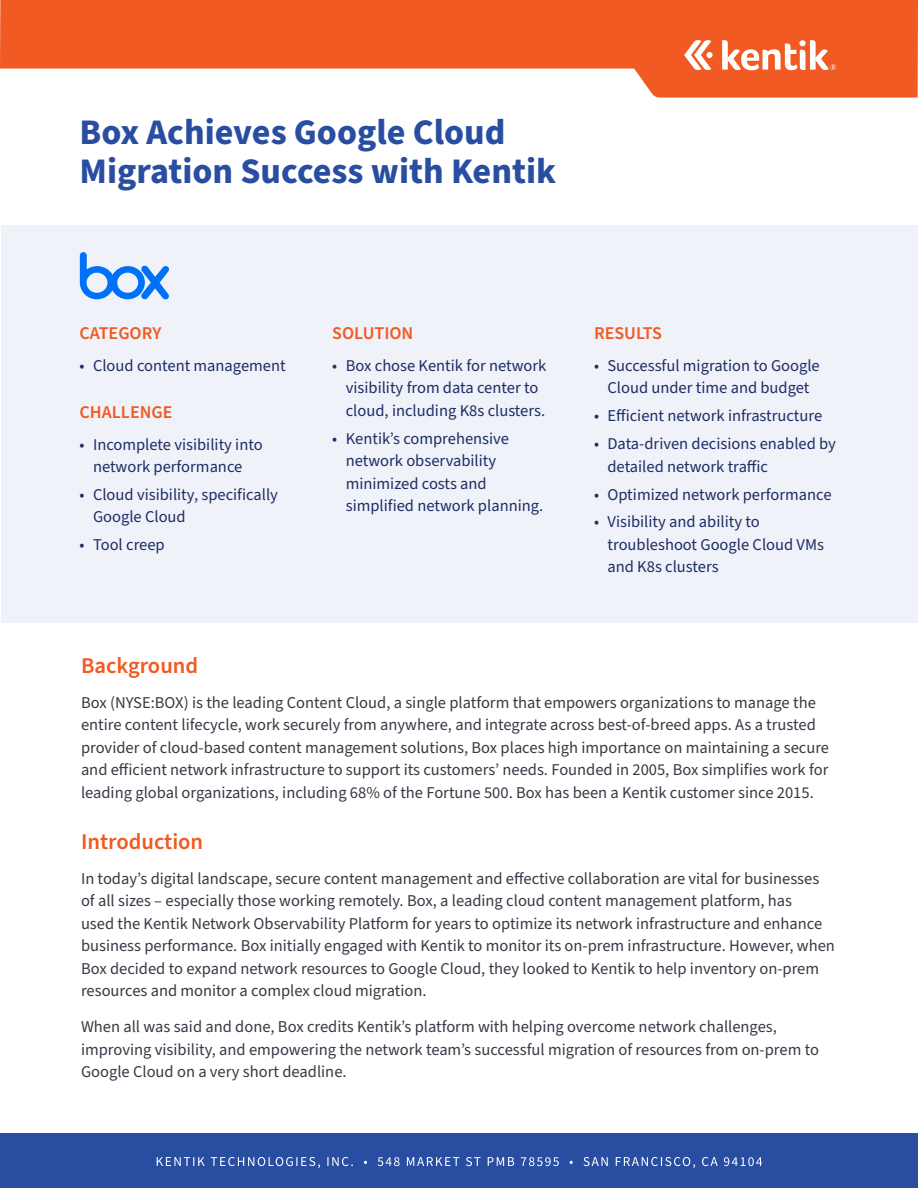
<style>
.page{position:relative;width:918px;height:1188px;background:#fff}
.page>*{position:absolute;margin:0;border:0;box-sizing:border-box;transform-origin:0 0}
.Page_1_Title{font:700 36px/39px "Source Sans Pro";color:#294ea1}
.Subhead_Source_Sans_15-orange{font:600 22.5px "Source Sans Pro";color:#f15a22}
.Sidebar_headers{font:600 18px "Source Sans Pro";color:#f15a22}
.Body_Main-Source_Sans_11{font:16.5px/22.5px "Source Sans Pro";color:#383945}
.t1{font:16.5px/22.5px "Source Sans Pro";color:#1f2d65}
</style>
<div class="page">
<svg style="left:0;top:0;width:918px;height:98px;fill:#f15a22"></svg>
<svg style="left:684px;top:40px;width:29px;height:30px"></svg>
<svg style="left:722px;top:40px;width:114px;height:30px"></svg>
<div style="left:0;top:1134px;width:918px;height:54px;background:#294ea1"></div>
<svg style="left:157px;top:1157px;width:605px;height:11px"></svg>
<div style="left:2px;top:225px;width:916px;height:398px;background:#eff2f9"></div>
<svg style="left:80px;top:252px;width:89px;height:48px"></svg>
<p class="Page_1_Title" style="left:80px;top:113px;width:478px">Box Achieves Google Cloud<br>Migration Success with Kentik</p>
<p class="Sidebar_headers" style="left:80px;top:321px;width:83px">CATEGORY</p>
<p class="t1" style="left:80px;top:355px;width:208px">• Cloud content management</p>
<p class="Sidebar_headers" style="left:80px;top:400px;width:95px">CHALLENGE</p>
<p class="t1" style="left:80px;top:433px;width:185px;text-align:center">• Incomplete visibility into network performance</p>
<p class="t1" style="left:93px;top:484px;width:187px;text-indent:-14px">• Cloud visibility, specifically<br>Google Cloud</p>
<p class="t1" style="left:80px;top:534px;width:87px">• Tool creep</p>
<p class="Sidebar_headers" style="left:332px;top:321px;width:83px">SOLUTION</p>
<p class="t1" style="left:346px;top:355px;width:202px;text-indent:-14px">• Box chose Kentik for network visibility from data center to cloud, including K8s clusters.</p>
<p class="t1" style="left:346px;top:428px;width:199px;text-indent:-14px">• Kentik’s comprehensive network observability minimized costs and simplified network planning.</p>
<p class="Sidebar_headers" style="left:594px;top:321px;width:70px">RESULTS</p>
<p class="t1" style="left:594px;top:355px;width:227px;text-align:center">• Successful migration to Google<br>Cloud under time and budget</p>
<p class="t1" style="left:594px;top:405px;width:230px">• Efficient network infrastructure</p>
<p class="t1" style="left:608px;top:433px;width:230px;text-indent:-14px">• Data-driven decisions enabled by detailed network traffic</p>
<p class="t1" style="left:594px;top:483px;width:239px">• Optimized network performance</p>
<p class="t1" style="left:608px;top:511px;width:218px;text-indent:-14px">• Visibility and ability to troubleshoot Google Cloud VMs and K8s clusters</p>
<p class="Subhead_Source_Sans_15-orange" style="left:81px;top:651px;width:119px">Background</p>
<p class="Body_Main-Source_Sans_11" style="left:81px;top:692px;width:750px">Box (NYSE:BOX) is the leading Content Cloud, a single platform that empowers organizations to manage the entire content lifecycle, work securely from anywhere, and integrate across best-of-breed apps. As a trusted provider of cloud-based content management solutions, Box places high importance on maintaining a secure and efficient network infrastructure to support its customers’ needs. Founded in 2005, Box simplifies work for leading global organizations, including 68% of the Fortune 500. Box has been a Kentik customer since 2015.</p>
<p class="Subhead_Source_Sans_15-orange" style="left:81px;top:826px;width:124px">Introduction</p>
<p class="Body_Main-Source_Sans_11" style="left:81px;top:867px;width:755px">In today’s digital landscape, secure content management and effective collaboration are vital for businesses of all sizes – especially those working remotely. Box, a leading cloud content management platform, has<br>used the Kentik Network Observability Platform for years to optimize its network infrastructure and enhance business performance. Box initially engaged with Kentik to monitor its on-prem infrastructure. However, when Box decided to expand network resources to Google Cloud, they looked to Kentik to help inventory on-prem resources and monitor a complex cloud migration.</p>
<p class="Body_Main-Source_Sans_11" style="left:81px;top:1016px;width:739px">When all was said and done, Box credits Kentik’s platform with helping overcome network challenges, improving visibility, and empowering the network team’s successful migration of resources from on-prem to<br>Google Cloud on a very short deadline.</p>
</div>
